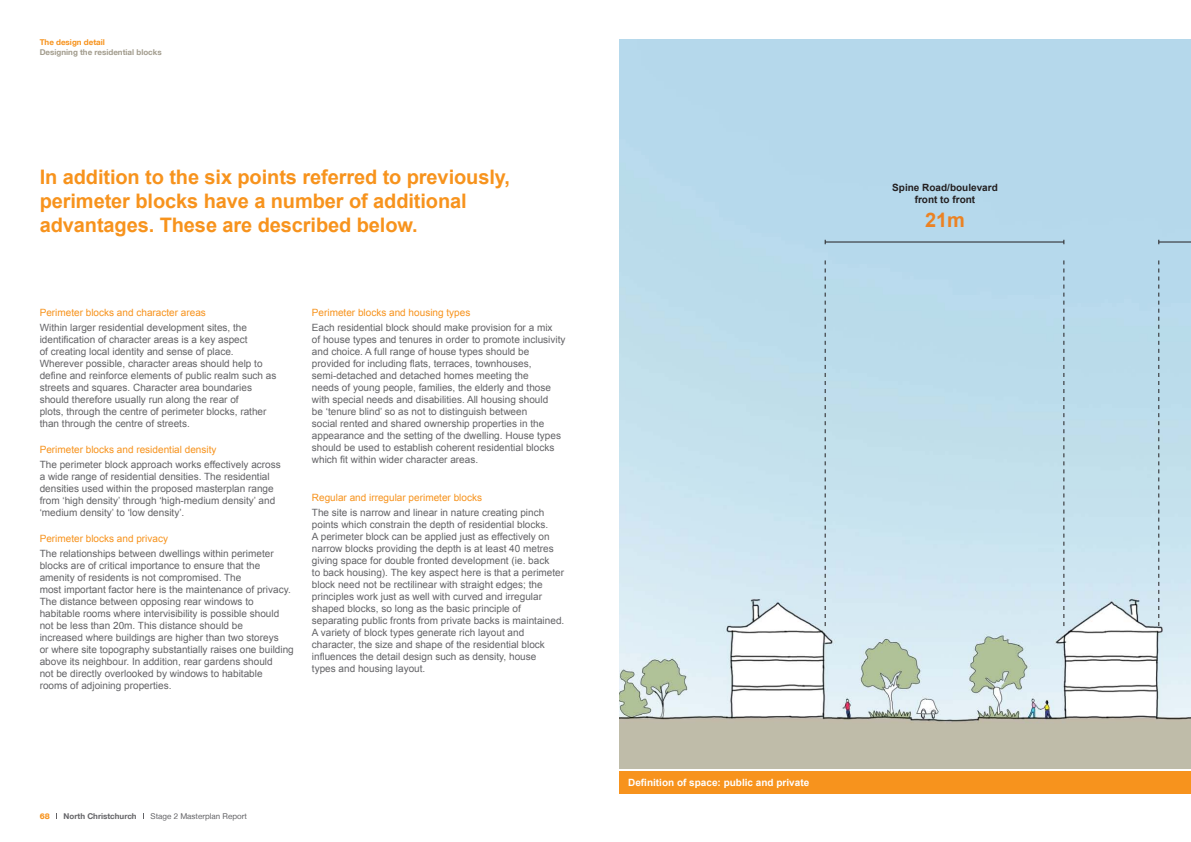
<style>
.page{position:relative;width:1191px;height:842px;background:#fff}
.page>*{position:absolute;margin:0;border:0;box-sizing:border-box;transform-origin:0 0}
.LGE_SUB_HEADER{font:700 20px/24px "Arial";letter-spacing:-.005em;color:#f7931d}
.BODY_COPY_10PT{font:700 20px "Arial";color:#eb8223}
.BODY_COPY_10PT-2{font:10px/12px "Arial";color:#636366}
.SUB_HEADER_TEXT{font:10px "Arial";color:#f7931d}
.BODY_COPY_10PT-3{font:700 10px "Arial";color:#fff}
.BODY_COPY_10PT-4{font:700 10px "Arial";color:#231f20}
.t1{font:700 8px "Helvetica Neue LT";color:#a29c8d}
.t2{font:8px "Helvetica Neue LT";color:#636366}
.t3{font:700 8px "Helvetica Neue LT";color:#636366}
.t4{font:700 8px "Helvetica Neue LT";color:#f7931d}
.t5{font:800 8px "Helvetica Neue LT";color:#f7931d}
</style>
<div class="page">
<img style="left:619px;top:40px;width:572px;height:728px">
<div style="left:619px;top:771px;width:572px;height:23px;background:#f7931d"></div>
<svg style="left:824px;top:260px;width:1px;height:366px"></svg>
<svg style="left:1158px;top:260px;width:1px;height:366px"></svg>
<svg style="left:1063px;top:260px;width:1px;height:366px"></svg>
<hr style="left:825px;top:241px;width:238px;height:1px;background:#231f20">
<hr style="left:1158px;top:241px;width:33px;height:1px;background:#231f20">
<p class="t4" style="left:40px;top:38px;width:67px">The design detail</p>
<p class="t1" style="left:40px;top:47px;width:124px">Designing the residential blocks</p>
<p class="LGE_SUB_HEADER" style="left:40px;top:166px;width:472px">In addition to the six points referred to previously, perimeter blocks have a number of additional advantages. These are described below.</p>
<p class="SUB_HEADER_TEXT" style="left:40px;top:306px;width:168px">Perimeter blocks and character areas</p>
<p class="BODY_COPY_10PT-2" style="left:40px;top:322px;width:238px">Within larger residential development sites, the identification of character areas is a key aspect<br>of creating local identity and sense of place.<br>Wherever possible, character areas should help to define and reinforce elements of public realm such as streets and squares. Character area boundaries should therefore usually run along the rear of<br>plots, through the centre of perimeter blocks, rather than through the centre of streets.</p>
<p class="SUB_HEADER_TEXT" style="left:40px;top:443px;width:178px">Perimeter blocks and residential density</p>
<p class="BODY_COPY_10PT-2" style="left:40px;top:459px;width:243px">The perimeter block approach works effectively across a wide range of residential densities. The residential densities used within the proposed masterplan range from ‘high density’ through ‘high-medium density’ and ‘medium density’ to ‘low density’.</p>
<p class="SUB_HEADER_TEXT" style="left:40px;top:532px;width:130px">Perimeter blocks and privacy</p>
<p class="BODY_COPY_10PT-2" style="left:40px;top:548px;width:255px">The relationships between dwellings within perimeter blocks are of critical importance to ensure that the amenity of residents is not compromised. The<br>most important factor here is the maintenance of privacy.<br>The distance between opposing rear windows to habitable rooms where intervisibility is possible should not be less than 20m. This distance should be<br>increased where buildings are higher than two storeys<br>or where site topography substantially raises one building above its neighbour. In addition, rear gardens should<br>not be directly overlooked by windows to habitable<br>rooms of adjoining properties.</p>
<p class="SUB_HEADER_TEXT" style="left:312px;top:306px;width:160px">Perimeter blocks and housing types</p>
<p class="BODY_COPY_10PT-2" style="left:312px;top:322px;width:255px">Each residential block should make provision for a mix<br>of house types and tenures in order to promote inclusivity and choice. A full range of house types should be provided for including flats, terraces, townhouses, semi-detached and detached homes meeting the<br>needs of young people, families, the elderly and those with special needs and disabilities. All housing should<br>be ‘tenure blind’ so as not to distinguish between<br>social rented and shared ownership properties in the appearance and the setting of the dwelling. House types should be used to establish coherent residential blocks which fit within wider character areas.</p>
<p class="SUB_HEADER_TEXT" style="left:312px;top:491px;width:172px">Regular and irregular perimeter blocks</p>
<p class="BODY_COPY_10PT-2" style="left:312px;top:507px;width:254px">The site is narrow and linear in nature creating pinch points which constrain the depth of residential blocks.<br>A perimeter block can be applied just as effectively on narrow blocks providing the depth is at least 40 metres giving space for double fronted development (ie. back<br>to back housing). The key aspect here is that a perimeter block need not be rectilinear with straight edges; the principles work just as well with curved and irregular shaped blocks, so long as the basic principle of separating public fronts from private backs is maintained.<br>A variety of block types generate rich layout and character, the size and shape of the residential block influences the detail design such as density, house<br>types and housing layout.</p>
<p class="t5" style="left:40px;top:812px;width:12px">68</p>
<p class="t3" style="left:64px;top:811px;width:75px">North Christchurch</p>
<p class="t2" style="left:151px;top:812px;width:98px">Stage 2 Masterplan Report</p>
<p class="BODY_COPY_10PT-3" style="left:628px;top:776px;width:183px">Definition of space: public and private</p>
<p class="BODY_COPY_10PT-4" style="left:892px;top:181px;width:107px">Spine Road/boulevard</p>
<p class="BODY_COPY_10PT-4" style="left:914px;top:193px;width:62px">front to front</p>
<p class="BODY_COPY_10PT" style="left:925px;top:206px;width:42px">21m</p>
</div>
